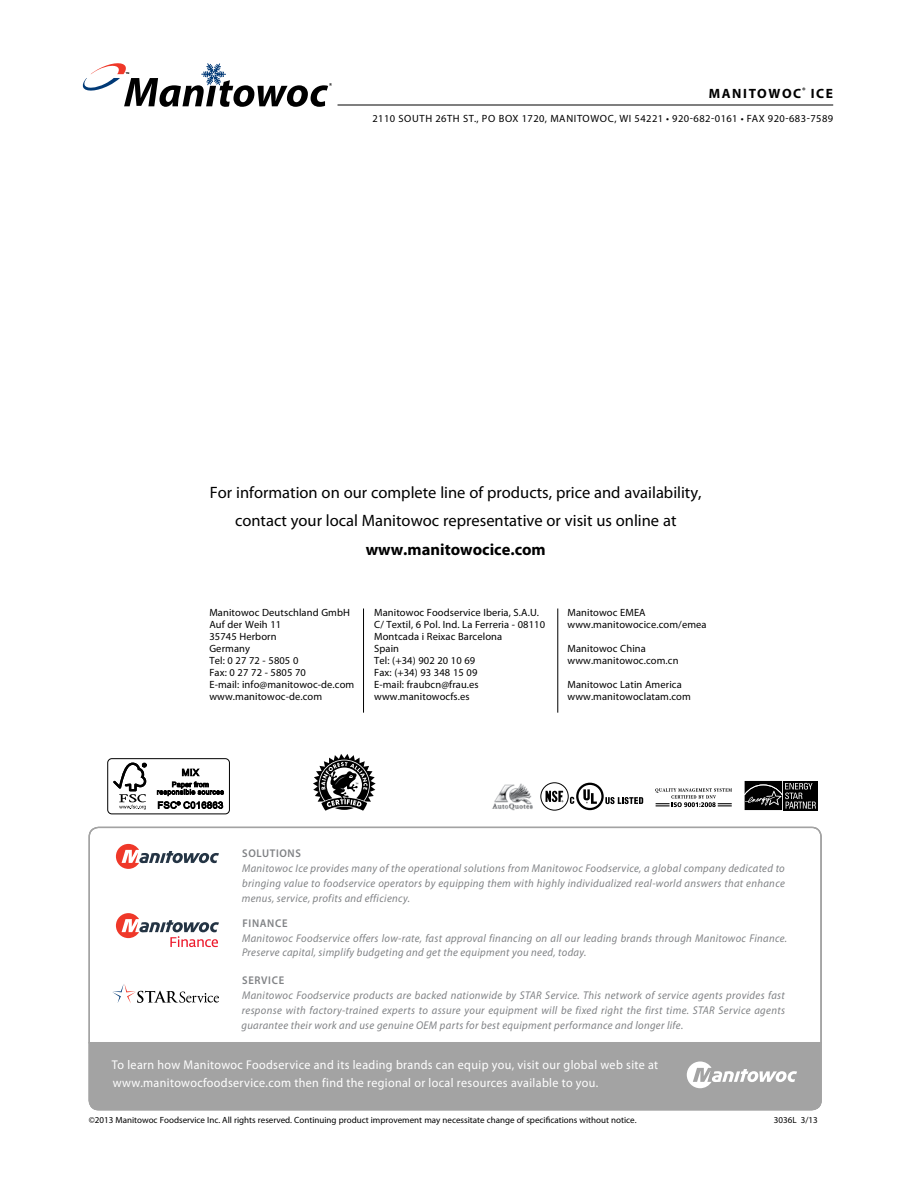
<style>
.page{position:relative;width:918px;height:1188px;background:#fff}
.page>*{position:absolute;margin:0;border:0;box-sizing:border-box;transform-origin:0 0}
.t1{font:16.5px/28.5px "Myriad Pro";color:#000;text-align:center}
.t2{font:700 16.5px "Myriad Pro";color:#000}
.t3{font:700 13.5px "Myriad Pro";letter-spacing:.12em;color:#000}
.t4{font:12.75px/18px "Myriad Pro";letter-spacing:.03em;color:#fff;scale:.95 1}
.t5{font:italic 11.25px/15px "Myriad Pro";letter-spacing:.03em;color:#808285;text-align:justify;scale:.95 1}
.t6{font:600 11.25px "Myriad Pro";letter-spacing:.06em;color:#808285;scale:.95 1}
.t7{font:10.5px/12px "Myriad Pro";letter-spacing:.01em;color:#000}
.t8{font:10.5px "Myriad Pro";letter-spacing:.04em;color:#000}
.t9{font:9px "Myriad Pro";color:#000}
</style>
<div class="page">
<div style="left:107px;top:758px;width:123px;height:56px;border:1px solid #000;border-radius:4px"></div>
<svg style="left:113px;top:763px;width:34px;height:47px"></svg>
<svg style="left:157px;top:768px;width:67px;height:41px"></svg>
<svg style="left:313px;top:754px;width:63px;height:57px"></svg>
<img style="left:492px;top:783px;width:41px;height:28px">
<svg style="left:541px;top:783px;width:27px;height:27px"></svg>
<div style="left:541px;top:782px;width:28px;height:28px;border:1px solid #000;border-radius:50%"></div>
<svg style="left:546px;top:791px;width:17px;height:11px"></svg>
<svg style="left:577px;top:784px;width:26px;height:25px"></svg>
<div style="left:576px;top:783px;width:28px;height:27px;border:2px solid #000;border-radius:50%"></div>
<svg style="left:583px;top:789px;width:14px;height:15px"></svg>
<svg style="left:605px;top:797px;width:38px;height:7px"></svg>
<svg style="left:570px;top:797px;width:4px;height:7px"></svg>
<svg style="left:744px;top:780px;width:74px;height:31px"></svg>
<div style="left:783px;top:781px;width:35px;height:29px;background:#000"></div>
<svg style="left:745px;top:781px;width:71px;height:29px"></svg>
<svg style="left:655px;top:788px;width:77px;height:19px"></svg>
<hr style="left:338px;top:105px;width:495px;height:1px;background:#000">
<svg style="left:88px;top:826px;width:732px;height:215px"></svg>
<div style="left:88px;top:1041px;width:732px;height:70px;background:#a3a3a3"></div>
<svg style="left:116px;top:844px;width:103px;height:25px"></svg>
<svg style="left:116px;top:913px;width:103px;height:34px"></svg>
<svg style="left:687px;top:1062px;width:110px;height:26px"></svg>
<svg style="left:83px;top:63px;width:249px;height:44px"></svg>
<svg style="left:112px;top:984px;width:107px;height:19px"></svg>
<hr style="left:363px;top:609px;width:1px;height:104px;background:#000">
<hr style="left:557px;top:609px;width:1px;height:104px;background:#000">
<p class="t3" style="left:709px;top:85px;width:126px">Manitowoc<sup>®</sup> Ice</p>
<p class="t8" style="left:372px;top:112px;width:462px">2110 south 26th st., po box 1720, manitowoc, wi 54221 • 920-682-0161 • fax 920-683-7589</p>
<h1 class="t1" style="left:210px;top:478px;width:493px">For information on our complete line of products, price and availability, contact your local Manitowoc representative or visit us online at</h1>
<h1 class="t2" style="left:366px;top:538px;width:182px">www.manitowocice.com</h1>
<p class="t7" style="left:209px;top:607px;width:146px">Manitowoc Deutschland GmbH<br>Auf der Weih 11<br>35745 Herborn<br>Germany<br>Tel: 0 27 72 - 5805 0<br>Fax: 0 27 72 - 5805 70<br>E-mail: info@manitowoc-de.com www.manitowoc-de.com</p>
<p class="t7" style="left:374px;top:607px;width:172px">Manitowoc Foodservice Iberia, S.A.U.<br>C/ Textil, 6 Pol. Ind. La Ferreria - 08110<br>Montcada i Reixac Barcelona<br>Spain<br>Tel: (+34) 902 20 10 69<br>Fax: (+34) 93 348 15 09<br>E-mail: fraubcn@frau.es www.manitowocfs.es</p>
<p class="t7" style="left:568px;top:607px;width:141px">Manitowoc EMEA www.manitowocice.com/emea</p>
<p class="t7" style="left:568px;top:643px;width:112px">Manitowoc China www.manitowoc.com.cn</p>
<p class="t7" style="left:568px;top:679px;width:125px">Manitowoc Latin America www.manitowoclatam.com</p>
<p class="t6" style="left:242px;top:846px;width:15px">SOLUTIONS</p>
<p class="t5" style="left:242px;top:861px;width:573px">Manitowoc Ice provides many of the operational solutions from Manitowoc Foodservice, a global company dedicated to bringing value to foodservice operators by equipping them with highly individualized real-world answers that enhance menus, service, profits and efficiency.</p>
<p class="t6" style="left:243px;top:916px;width:15px">FINANCE</p>
<p class="t5" style="left:242px;top:930px;width:575px">Manitowoc Foodservice offers low-rate, fast approval financing on all our leading brands through Manitowoc Finance.<br>Preserve capital, simplify budgeting and get the equipment you need, today.</p>
<p class="t6" style="left:242px;top:973px;width:34px">SERVICE</p>
<p class="t5" style="left:241px;top:988px;width:574px">Manitowoc Foodservice products are backed nationwide by STAR Service. This network of service agents provides fast response with factory-trained experts to assure your equipment will be fixed right the first time. STAR Service agents guarantee their work and use genuine OEM parts for best equipment performance and longer life.</p>
<p class="t4" style="left:112px;top:1056px;width:577px">To learn how Manitowoc Foodservice and its leading brands can equip you, visit our global web site at www.manitowocfoodservice.com then find the regional or local resources available to you.</p>
<p class="t9" style="left:89px;top:1115px;width:549px">©2013 Manitowoc Foodservice Inc. All rights reserved. Continuing product improvement may necessitate change of specifications without notice.</p>
<p class="t9" style="left:774px;top:1115px;width:45px">3036L 3/13</p>
</div>
